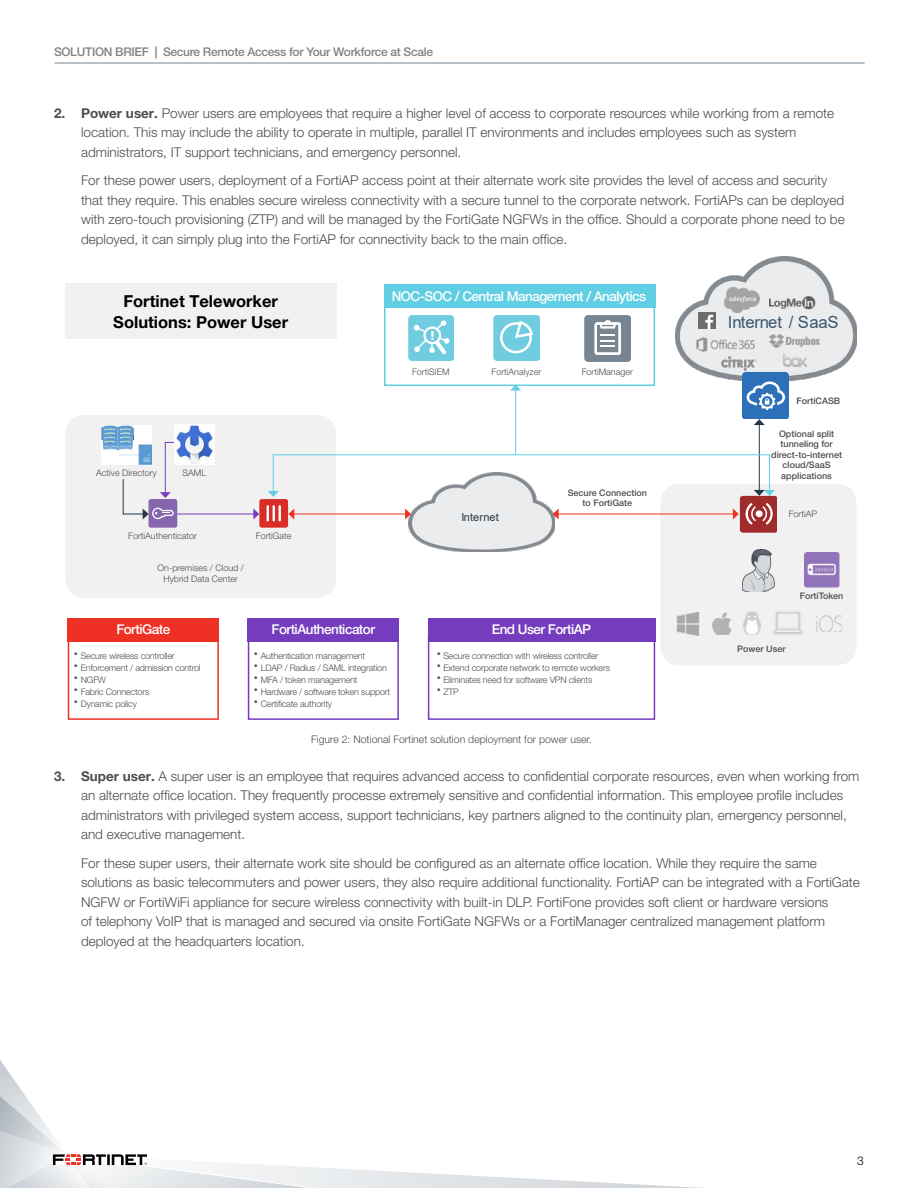
<style>
.page{position:relative;width:918px;height:1188px;background:#fff}
.page>*{position:absolute;margin:0;border:0;box-sizing:border-box;transform-origin:0 0}
.t1{font:16.65px "Arial";letter-spacing:-.01em;color:#3a566e}
.t2{font:700 16.5px/21px "Helvetica Neue LT Pro";color:#000;text-align:center}
.t3{font:300 13.5px/19.5px "Helvetica Neue LT Pro";color:#4d4d4f}
.t4{font:500 13.5px "Helvetica Neue LT Pro";letter-spacing:-.04em;color:#fff}
.t5{font:500 12px "Helvetica Neue LT Pro";letter-spacing:-.025em;color:#808285}
.t6{font:300 12px "Helvetica Neue LT Pro";color:#000}
.t7{font:10.95px "Arial";letter-spacing:.015em;color:#253746}
.t8{font:300 10.5px "Helvetica Neue LT Pro";color:#4d4d4f}
.t9{font:9.45px "Arial";letter-spacing:-.02em;color:#253746}
.t10{font:300 9px/12px "Helvetica Neue LT Pro";letter-spacing:-.02em;color:#4d4d4f}
.t11{font:500 9px/10.5px "Helvetica Neue LT Pro";color:#4d4d4f;text-align:center}
.t12{font:300 9px/10.5px "Helvetica Neue LT Pro";color:#4d4d4f;text-align:center}
.t13{font:8.25px "Arial";color:#253746}
.t14{font:7.8px "Arial";letter-spacing:.005em;color:#253746}
.t15{font:7.5px "Arial";letter-spacing:.01em;color:#253746}
.s1{font-weight:700}
</style>
<div class="page">
<hr style="left:55px;top:63px;width:810px;height:1px;background:#738592">
<svg style="left:0;top:1060px;width:701px;height:128px"></svg>
<div style="left:65px;top:284px;width:271px;height:55px;background:#f1f1f2"></div>
<div style="left:65px;top:415px;width:271px;height:183px;background:#f1f1f2;border-radius:19px"></div>
<div style="left:660px;top:484px;width:196px;height:181px;background:#f1f1f2;border-radius:19px"></div>
<img style="left:102px;top:425px;width:50px;height:39px">
<img style="left:174px;top:425px;width:41px;height:39px">
<div style="left:149px;top:499px;width:28px;height:29px;background:#8666ac;border-radius:2px"></div>
<div style="left:259px;top:499px;width:29px;height:29px;background:#d92d27;border-radius:2px"></div>
<div style="left:384px;top:300px;width:271px;height:86px;background:#fff;border:2px solid #60cee3"></div>
<div style="left:408px;top:315px;width:45px;height:45px;background:#6fcddf;border-radius:4px"></div>
<svg style="left:414px;top:320px;width:35px;height:34px"></svg>
<div style="left:384px;top:284px;width:271px;height:24px;background:#60cee3"></div>
<div style="left:493px;top:315px;width:47px;height:45px;background:#6fcddf;border-radius:4px"></div>
<svg style="left:500px;top:321px;width:33px;height:32px"></svg>
<div style="left:584px;top:315px;width:46px;height:46px;background:#758592;border-radius:4px"></div>
<svg style="left:595px;top:320px;width:26px;height:35px"></svg>
<img style="left:675px;top:256px;width:181px;height:124px">
<img style="left:696px;top:338px;width:59px;height:14px">
<img style="left:724px;top:288px;width:36px;height:24px">
<img style="left:769px;top:335px;width:50px;height:13px">
<img style="left:782px;top:352px;width:24px;height:15px">
<img style="left:721px;top:356px;width:36px;height:14px">
<img style="left:698px;top:312px;width:17px;height:17px">
<img style="left:770px;top:296px;width:45px;height:13px">
<div style="left:742px;top:372px;width:46px;height:47px;background:#2b70b8;border-radius:4px"></div>
<svg style="left:747px;top:381px;width:38px;height:29px"></svg>
<img style="left:743px;top:550px;width:31px;height:42px">
<img style="left:804px;top:552px;width:36px;height:36px">
<img style="left:676px;top:612px;width:24px;height:23px">
<img style="left:712px;top:612px;width:18px;height:23px">
<img style="left:743px;top:612px;width:17px;height:23px">
<img style="left:408px;top:525px;width:146px;height:27px">
<div style="left:441px;top:510px;width:78px;height:21px;background:#ebeced"></div>
<div style="left:68px;top:634px;width:151px;height:86px;background:#fff;border:2px solid #ee3124"></div>
<div style="left:68px;top:618px;width:151px;height:24px;background:#ee3124"></div>
<div style="left:248px;top:634px;width:151px;height:86px;background:#fff;border:2px solid #753dbd"></div>
<div style="left:248px;top:618px;width:151px;height:24px;background:#753dbd"></div>
<div style="left:428px;top:634px;width:227px;height:86px;background:#fff;border:2px solid #753dbd"></div>
<div style="left:428px;top:618px;width:227px;height:24px;background:#753dbd"></div>
<hr style="left:177px;top:514px;width:77px;height:1px;background:#753dbd">
<svg style="left:253px;top:509px;width:6px;height:10px"></svg>
<svg style="left:122px;top:442px;width:53px;height:77px"></svg>
<div style="left:740px;top:496px;width:37px;height:36px;background:#a12b2a;border-radius:3px"></div>
<hr style="left:759px;top:424px;width:1px;height:67px;background:#233746">
<svg style="left:754px;top:419px;width:11px;height:6px"></svg>
<svg style="left:267px;top:454px;width:508px;height:71px"></svg>
<hr style="left:515px;top:390px;width:1px;height:65px;background:#60cee3">
<svg style="left:510px;top:385px;width:11px;height:5px"></svg>
<img style="left:773px;top:612px;width:31px;height:23px">
<img style="left:817px;top:615px;width:25px;height:17px">
<p class="t5" style="left:54px;top:44px;width:381px">SOLUTION BRIEF <span class="s1">|</span> Secure Remote Access for Your Workforce at Scale</p>
<p class="t3" style="left:81px;top:103px;width:755px;text-indent:-27px"><span class="s1">2. Power user.</span> Power users are employees that require a higher level of access to corporate resources while working from a remote location. This may include the ability to operate in multiple, parallel IT environments and includes employees such as system administrators, IT support technicians, and emergency personnel.</p>
<p class="t3" style="left:81px;top:170px;width:765px">For these power users, deployment of a FortiAP access point at their alternate work site provides the level of access and security that they require. This enables secure wireless connectivity with a secure tunnel to the corporate network. FortiAPs can be deployed with zero-touch provisioning (ZTP) and will be managed by the FortiGate NGFWs in the office. Should a corporate phone need to be deployed, it can simply plug into the FortiAP for connectivity back to the main office.</p>
<p class="t2" style="left:113px;top:290px;width:176px">Fortinet Teleworker<br>Solutions: Power User</p>
<p class="t15" style="left:100px;top:464px;width:54px">Active Directory</p>
<p class="t13" style="left:180px;top:467px;width:25px">SAML</p>
<p class="t10" style="left:183px;top:466px;width:25px">SAML</p>
<p class="t12" style="left:96px;top:467px;width:62px">Active Directory</p>
<p class="t12" style="left:128px;top:530px;width:70px">FortiAuthenticator</p>
<p class="t12" style="left:256px;top:530px;width:37px">FortiGate</p>
<p class="t12" style="left:158px;top:563px;width:88px">On-premises / Cloud /<br>Hybrid Data Center</p>
<p class="t14" style="left:132px;top:533px;width:64px">FortiAuthenticator</p>
<p class="t14" style="left:257px;top:534px;width:34px">FortiGate</p>
<p class="t4" style="left:392px;top:288px;width:256px">NOC-SOC / Central Management / Analytics</p>
<p class="t12" style="left:412px;top:367px;width:39px">FortiSIEM</p>
<p class="t12" style="left:492px;top:367px;width:51px">FortiAnalyzer</p>
<p class="t12" style="left:582px;top:367px;width:53px">FortiManager</p>
<p class="t7" style="left:461px;top:509px;width:39px">Internet</p>
<p class="t11" style="left:568px;top:487px;width:81px">Secure Connection to FortiGate</p>
<p class="t4" style="left:116px;top:622px;width:55px">FortiGate</p>
<p class="t10" style="left:81px;top:649px;width:121px">Secure wireless controller<br>Enforcement / admission control<br>NGFW<br>Fabric Connectors<br>Dynamic policy</p>
<p class="t4" style="left:272px;top:622px;width:105px">FortiAuthenticator</p>
<p class="t10" style="left:261px;top:649px;width:131px">Authentication management<br>LDAP / Radius / SAML integration<br>MFA / token management<br>Hardware / software token support<br>Certificate authority</p>
<p class="t4" style="left:492px;top:622px;width:101px">End User FortiAP</p>
<p class="t10" style="left:443px;top:649px;width:168px">Secure connection with wireless controller Extend corporate network to remote workers Eliminates need for software VPN clients ZTP</p>
<p class="t8" style="left:311px;top:733px;width:282px">Figure 2: Notional Fortinet solution deployment for power user.</p>
<p class="t1" style="left:728px;top:311px;width:112px">Internet / SaaS</p>
<p class="t11" style="left:797px;top:395px;width:45px">FortiCASB</p>
<p class="t11" style="left:771px;top:428px;width:72px">Optional split tunneling for direct-to-internet cloud/SaaS applications</p>
<p class="t12" style="left:789px;top:509px;width:30px">FortiAP</p>
<p class="t11" style="left:800px;top:590px;width:45px">FortiToken</p>
<p class="t9" style="left:801px;top:590px;width:46px">FortiToken</p>
<p class="t11" style="left:737px;top:644px;width:50px">Power User</p>
<p class="t3" style="left:81px;top:766px;width:780px;text-indent:-27px"><span class="s1">3. Super user.</span> A super user is an employee that requires advanced access to confidential corporate resources, even when working from an alternate office location. They frequently processe extremely sensitive and confidential information. This employee profile includes administrators with privileged system access, support technicians, key partners aligned to the continuity plan, emergency personnel, and executive management.</p>
<p class="t3" style="left:81px;top:853px;width:780px">For these super users, their alternate work site should be configured as an alternate office location. While they require the same solutions as basic telecommuters and power users, they also require additional functionality. FortiAP can be integrated with a FortiGate NGFW or FortiWiFi appliance for secure wireless connectivity with built-in DLP. FortiFone provides soft client or hardware versions<br>of telephony VoIP that is managed and secured via onsite FortiGate NGFWs or a FortiManager centralized management platform deployed at the headquarters location.</p>
<p class="t6" style="left:857px;top:1154px;width:8px">3</p>
</div>
